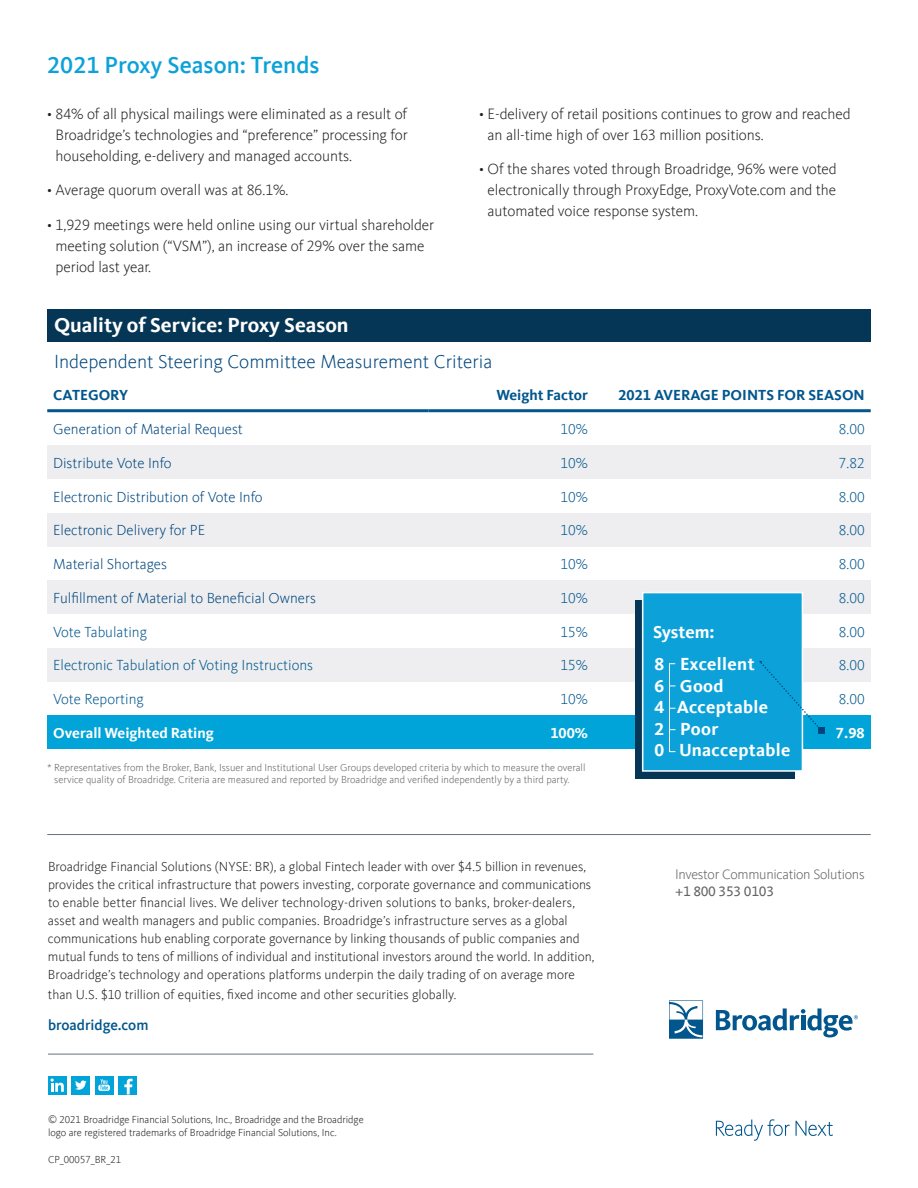
<style>
.page{position:relative;width:918px;height:1188px;background:#fff}
.page>*{position:absolute;margin:0;border:0;box-sizing:border-box;transform-origin:0 0}
.t1{font:500 24px "Kievit Offc";color:#0ca2d9}
.t2{font:700 21px "Kievit Offc";color:#fff}
.t3{font:300 19.5px "Kievit Offc";color:#00467e}
.t4{font:700 18px/21.6px "Kievit Offc";letter-spacing:.02em;color:#fff}
.t5{font:700 18px/31.8px "Kievit Offc";color:#fff}
.t6{font:300 15.45px/21px "Kievit Offc";letter-spacing:-.005em;color:#231f20;text-align:justify}
.t7{font:300 15px "Kievit Offc";color:#00467e}
.t8{font:300 15px "Kievit Offc";color:#00568d}
.t9{font:700 15px "Kievit Offc";color:#00568d}
.t10{font:700 15px "Kievit Offc";color:#fff}
.t11{font:500 15px "Kievit Offc";color:#00568d}
.t12{font:300 14.25px/17.1px "Kievit Offc";letter-spacing:-.02em;color:#636366}
.t13{font:300 13.5px/18px "Kievit Offc";color:#231f20}
.t14{font:300 10.5px/12px "Kievit Offc";color:#636366}
.t15{font:300 10.5px/13.5px "Kievit Offc";color:#231f20}
.s1{font-weight:400}
</style>
<div class="page">
<div style="left:594px;top:580px;width:277px;height:34px;background:#eeeef0"></div>
<div style="left:594px;top:648px;width:277px;height:33px;background:#eeeef0"></div>
<div style="left:594px;top:715px;width:277px;height:34px;background:#00a4d9"></div>
<div style="left:635px;top:600px;width:160px;height:179px;background:#063655"></div>
<div style="left:642px;top:592px;width:161px;height:180px;background:#0ca2d9;border:2px solid #fff"></div>
<hr style="left:48px;top:1054px;width:545px;height:1px;background:#667279">
<hr style="left:669px;top:663px;width:1px;height:89px;background:#fff">
<hr style="left:47px;top:834px;width:824px;height:1px;background:#667279">
<hr style="left:47px;top:409px;width:382px;height:3px;background:#00568d">
<hr style="left:429px;top:409px;width:165px;height:3px;background:#00568d">
<hr style="left:594px;top:409px;width:277px;height:3px;background:#00568d">
<div style="left:429px;top:648px;width:165px;height:33px;background:#eeeef0"></div>
<div style="left:47px;top:648px;width:382px;height:33px;background:#eeeef0"></div>
<div style="left:429px;top:580px;width:165px;height:34px;background:#eeeef0"></div>
<div style="left:47px;top:580px;width:382px;height:34px;background:#eeeef0"></div>
<div style="left:594px;top:513px;width:277px;height:33px;background:#eeeef0"></div>
<div style="left:429px;top:513px;width:165px;height:33px;background:#eeeef0"></div>
<div style="left:47px;top:513px;width:382px;height:33px;background:#eeeef0"></div>
<div style="left:594px;top:445px;width:277px;height:34px;background:#eeeef0"></div>
<div style="left:429px;top:445px;width:165px;height:34px;background:#eeeef0"></div>
<div style="left:47px;top:445px;width:382px;height:34px;background:#eeeef0"></div>
<div style="left:47px;top:309px;width:824px;height:33px;background:#063655"></div>
<div style="left:47px;top:715px;width:382px;height:34px;background:#00a4d9"></div>
<div style="left:429px;top:715px;width:165px;height:34px;background:#00a4d9"></div>
<svg style="left:759px;top:661px;width:65px;height:73px"></svg>
<svg style="left:716px;top:1008px;width:142px;height:29px"></svg>
<svg style="left:669px;top:1000px;width:34px;height:39px"></svg>
<div style="left:72px;top:1076px;width:18px;height:18px;background:#00a4d9"></div>
<svg style="left:75px;top:1080px;width:12px;height:10px"></svg>
<div style="left:95px;top:1076px;width:18px;height:18px;background:#00a4d9"></div>
<svg style="left:98px;top:1079px;width:12px;height:12px"></svg>
<div style="left:48px;top:1076px;width:19px;height:18px;background:#00a4d9"></div>
<svg style="left:51px;top:1078px;width:13px;height:14px"></svg>
<div style="left:118px;top:1076px;width:19px;height:18px;background:#00a4d9"></div>
<svg style="left:124px;top:1079px;width:9px;height:15px"></svg>
<svg style="left:716px;top:1119px;width:74px;height:22px"></svg>
<svg style="left:796px;top:1121px;width:37px;height:15px"></svg>
<h2 class="t1" style="left:47px;top:51px;width:274px">2021 Proxy Season: Trends</h2>
<p class="t6" style="left:56px;top:103px;width:354px;text-indent:-8px">• 84% of all physical mailings were eliminated as a result of Broadridge’s technologies and “preference” processing for householding, e-delivery and managed accounts.</p>
<p class="t6" style="left:47px;top:180px;width:243px">• Average quorum overall was at 86.1%.</p>
<p class="t6" style="left:56px;top:214px;width:380px;text-align:left;text-indent:-8px">• 1,929 meetings were held online using our virtual shareholder meeting solution (“VSM”), an increase of 29% over the same period last year.</p>
<p class="t6" style="left:488px;top:103px;width:365px;text-indent:-8px">• E-delivery of retail positions continues to grow and reached an all-time high of over 163 million positions.</p>
<p class="t6" style="left:488px;top:159px;width:351px;text-indent:-8px">• Of the shares voted through Broadridge, 96% were voted electronically through ProxyEdge, ProxyVote.com and the automated voice response system.</p>
<h3 class="t2" style="left:54px;top:313px;width:296px">Quality of Service: Proxy Season</h3>
<h4 class="t3" style="left:54px;top:350px;width:440px">Independent Steering Committee Measurement Criteria</h4>
<p class="t9" style="left:53px;top:386px;width:76px">CATEGORY</p>
<p class="t9" style="left:496px;top:386px;width:93px">Weight Factor</p>
<p class="t9" style="left:618px;top:386px;width:248px">2021 AVERAGE POINTS FOR SEASON</p>
<p class="t7" style="left:53px;top:421px;width:191px">Generation of Material Request</p>
<p class="t8" style="left:561px;top:421px;width:29px">10%</p>
<p class="t7" style="left:53px;top:455px;width:120px">Distribute Vote Info</p>
<p class="t8" style="left:561px;top:455px;width:29px">10%</p>
<p class="t7" style="left:53px;top:488px;width:211px">Electronic Distribution of Vote Info</p>
<p class="t8" style="left:561px;top:488px;width:29px">10%</p>
<p class="t7" style="left:53px;top:522px;width:153px">Electronic Delivery for PE</p>
<p class="t8" style="left:561px;top:522px;width:29px">10%</p>
<p class="t7" style="left:53px;top:556px;width:115px">Material Shortages</p>
<p class="t8" style="left:561px;top:556px;width:29px">10%</p>
<p class="t7" style="left:53px;top:590px;width:264px">Fulfillment of Material to Beneficial Owners</p>
<p class="t8" style="left:561px;top:590px;width:29px">10%</p>
<p class="t8" style="left:53px;top:623px;width:95px">Vote Tabulating</p>
<p class="t8" style="left:561px;top:623px;width:29px">15%</p>
<p class="t8" style="left:53px;top:657px;width:261px">Electronic Tabulation of Voting Instructions</p>
<p class="t8" style="left:561px;top:657px;width:29px">15%</p>
<p class="t8" style="left:53px;top:691px;width:92px">Vote Reporting</p>
<p class="t8" style="left:561px;top:691px;width:29px">10%</p>
<p class="t8" style="left:839px;top:421px;width:27px">8.00</p>
<p class="t8" style="left:839px;top:455px;width:27px">7.82</p>
<p class="t8" style="left:839px;top:488px;width:27px">8.00</p>
<p class="t8" style="left:839px;top:522px;width:27px">8.00</p>
<p class="t8" style="left:839px;top:556px;width:27px">8.00</p>
<p class="t8" style="left:839px;top:590px;width:27px">8.00</p>
<p class="t5" style="left:653px;top:616px;width:103px">System:<br>8 Excellent</p>
<p class="t4" style="left:655px;top:675px;width:138px">6 Good<br>4 Acceptable<br>2 Poor<br>0 Unacceptable</p>
<p class="t8" style="left:839px;top:623px;width:27px">8.00</p>
<p class="t8" style="left:839px;top:657px;width:27px">8.00</p>
<p class="t8" style="left:839px;top:691px;width:27px">8.00</p>
<p class="t10" style="left:53px;top:724px;width:162px">Overall Weighted Rating</p>
<p class="t10" style="left:550px;top:724px;width:39px">100%</p>
<p class="t10" style="left:836px;top:724px;width:30px">7.98</p>
<p class="t14" style="left:54px;top:762px;width:533px;text-indent:-7px">* Representatives from the Broker, Bank, Issuer and Institutional User Groups developed criteria by which to measure the overall service quality of Broadridge. Criteria are measured and reported by Broadridge and verified independently by a third party.</p>
<p class="t13" style="left:48px;top:858px;width:548px">Broadridge Financial Solutions (NYSE: BR), a global Fintech leader with over $4.5 billion in revenues, provides the critical infrastructure that powers investing, corporate governance and communications to enable better financial lives. We deliver technology-driven solutions to banks, broker-dealers, asset and wealth managers and public companies. Broadridge’s infrastructure serves as a global communications hub enabling corporate governance by linking thousands of public companies and mutual funds to tens of millions of individual and institutional investors around the world. In addition, Broadridge’s technology and operations platforms underpin the daily trading of on average more</p>
<p class="t13" style="left:48px;top:986px;width:410px">than U.S. $10 trillion of equities, fixed income and other securities globally.</p>
<p class="t11" style="left:48px;top:1016px;width:102px">broadridge.com</p>
<p class="t15" style="left:48px;top:1113px;width:317px">© 2021 Broadridge Financial Solutions, Inc., Broadridge and the Broadridge logo are registered trademarks of Broadridge Financial Solutions, Inc.</p>
<p class="t15" style="left:48px;top:1153px;width:75px">CP_00057_BR_21</p>
<p class="t12" style="left:675px;top:866px;width:191px">Investor Communication Solutions <span class="s1">+1 800 353 0103</span></p>
</div>
